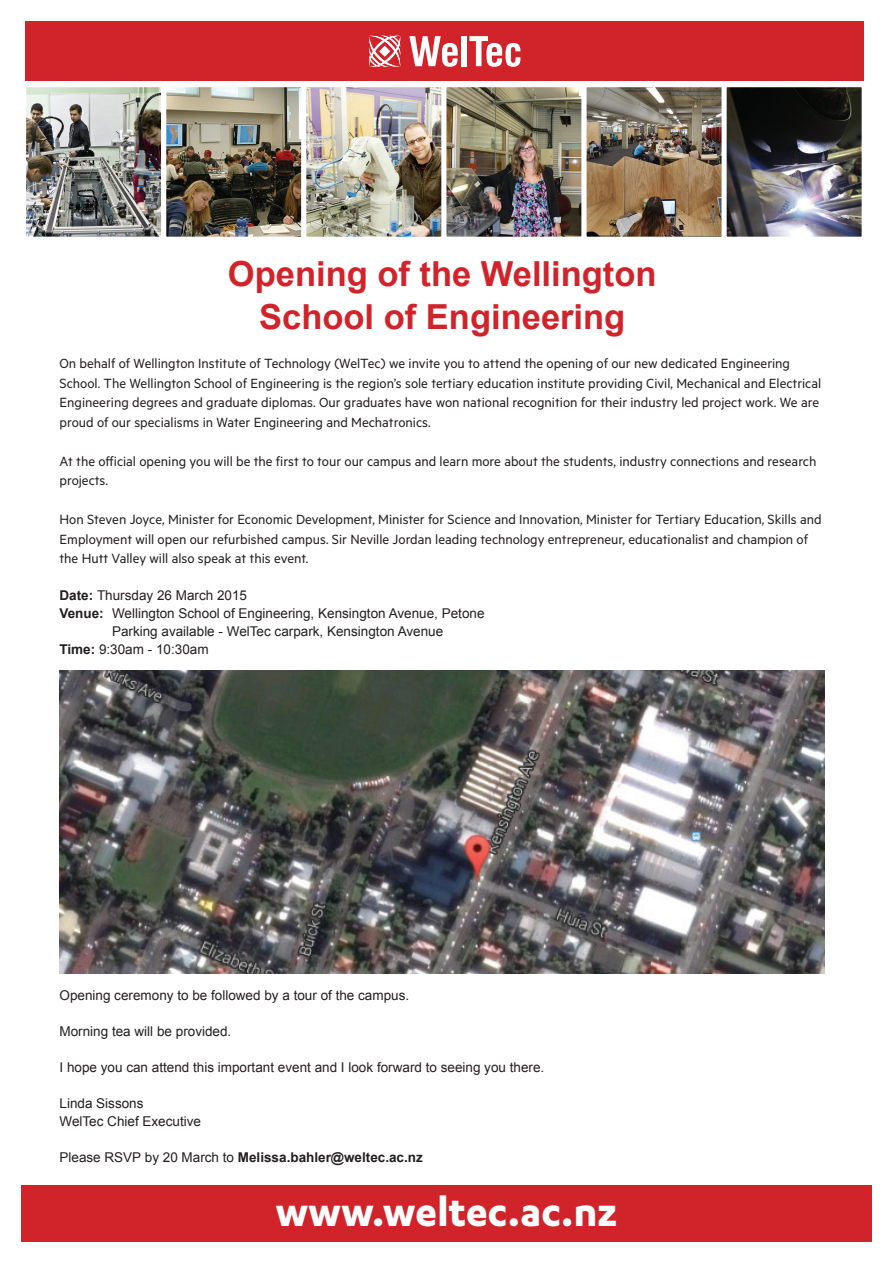
<style>
.page{position:relative;width:893px;height:1263px;background:#fff}
.page>*{position:absolute;margin:0;border:0;box-sizing:border-box;transform-origin:0 0}
.t1{font:700 45px "Karbon";color:#fff}
.heading{font:700 34.5px/43.5px "Arial";color:#d1232a;text-align:center}
.Body_text{font:15px/19.5px "Metric";color:#231f20}
.t2{font:13.5px "Arial";color:#231f20}
.t3{font:700 13.5px "Arial";color:#231f20}
.s1{font-weight:700}
.s2{font-weight:400}
</style>
<div class="page">
<div style="left:22px;top:1185px;width:850px;height:57px;background:#d1232a"></div>
<div style="left:26px;top:21px;width:838px;height:60px;background:#d1232a"></div>
<svg style="left:409px;top:36px;width:49px;height:31px"></svg>
<div style="left:462px;top:36px;width:5px;height:30px;background:#fff"></div>
<svg style="left:469px;top:36px;width:51px;height:31px"></svg>
<svg style="left:369px;top:36px;width:32px;height:31px"></svg>
<img style="left:60px;top:670px;width:765px;height:303px">
<img style="left:27px;top:88px;width:833px;height:147px">
<div style="left:21px;top:82px;width:145px;height:159px;border:5px solid #fff"></div>
<div style="left:442px;top:82px;width:144px;height:159px;border:5px solid #fff"></div>
<div style="left:162px;top:82px;width:144px;height:159px;border:5px solid #fff"></div>
<div style="left:582px;top:82px;width:144px;height:159px;border:5px solid #fff"></div>
<div style="left:302px;top:82px;width:144px;height:159px;border:5px solid #fff"></div>
<div style="left:722px;top:82px;width:144px;height:159px;border:5px solid #fff"></div>
<p class="heading" style="left:228px;top:253px;width:430px">Opening of the Wellington<br>School of Engineering</p>
<p class="Body_text" style="left:60px;top:353px;width:763px">On behalf of Wellington Institute of Technology (WelTec) we invite you to attend the opening of our new dedicated Engineering School. The Wellington School of Engineering is the region’s sole tertiary education institute providing Civil, Mechanical and Electrical Engineering degrees and graduate diplomas. Our graduates have won national recognition for their industry led project work. We are proud of our specialisms in Water Engineering and Mechatronics.</p>
<p class="Body_text" style="left:60px;top:451px;width:758px">At the official opening you will be the first to tour our campus and learn more about the students, industry connections and research projects.</p>
<p class="Body_text" style="left:60px;top:509px;width:764px">Hon Steven Joyce, Minister for Economic Development, Minister for Science and Innovation, Minister for Tertiary Education, Skills and<br>Employment will open our refurbished campus. Sir Neville Jordan leading technology entrepreneur, educationalist and champion of the Hutt Valley will also speak at this event.</p>
<p class="t2" style="left:60px;top:586px;width:189px"><span class="s1">Date:</span> Thursday 26 March 2015</p>
<p class="t2" style="left:60px;top:604px;width:427px"><span class="s1">Venue:</span> Wellington School of Engineering, Kensington Avenue, Petone</p>
<p class="t2" style="left:112px;top:622px;width:333px">Parking available - WelTec carpark, Kensington Avenue</p>
<p class="t2" style="left:60px;top:640px;width:151px"><span class="s1">Time:</span> 9:30am - 10:30am</p>
<p class="t2" style="left:60px;top:986px;width:351px">Opening ceremony to be followed by a tour of the campus.</p>
<p class="t2" style="left:60px;top:1022px;width:173px">Morning tea will be provided.</p>
<p class="t2" style="left:60px;top:1058px;width:486px">I hope you can attend this important event and I look forward to seeing you there.</p>
<p class="t2" style="left:60px;top:1094px;width:86px">Linda Sissons</p>
<p class="t2" style="left:60px;top:1112px;width:143px">WelTec Chief Executive</p>
<p class="t3" style="left:60px;top:1148px;width:365px"><span class="s2">Please RSVP by 20 March to</span> Melissa.bahler@weltec.ac.nz</p>
<p class="t1" style="left:276px;top:1186px;width:343px">www.weltec.ac.nz</p>
</div>
